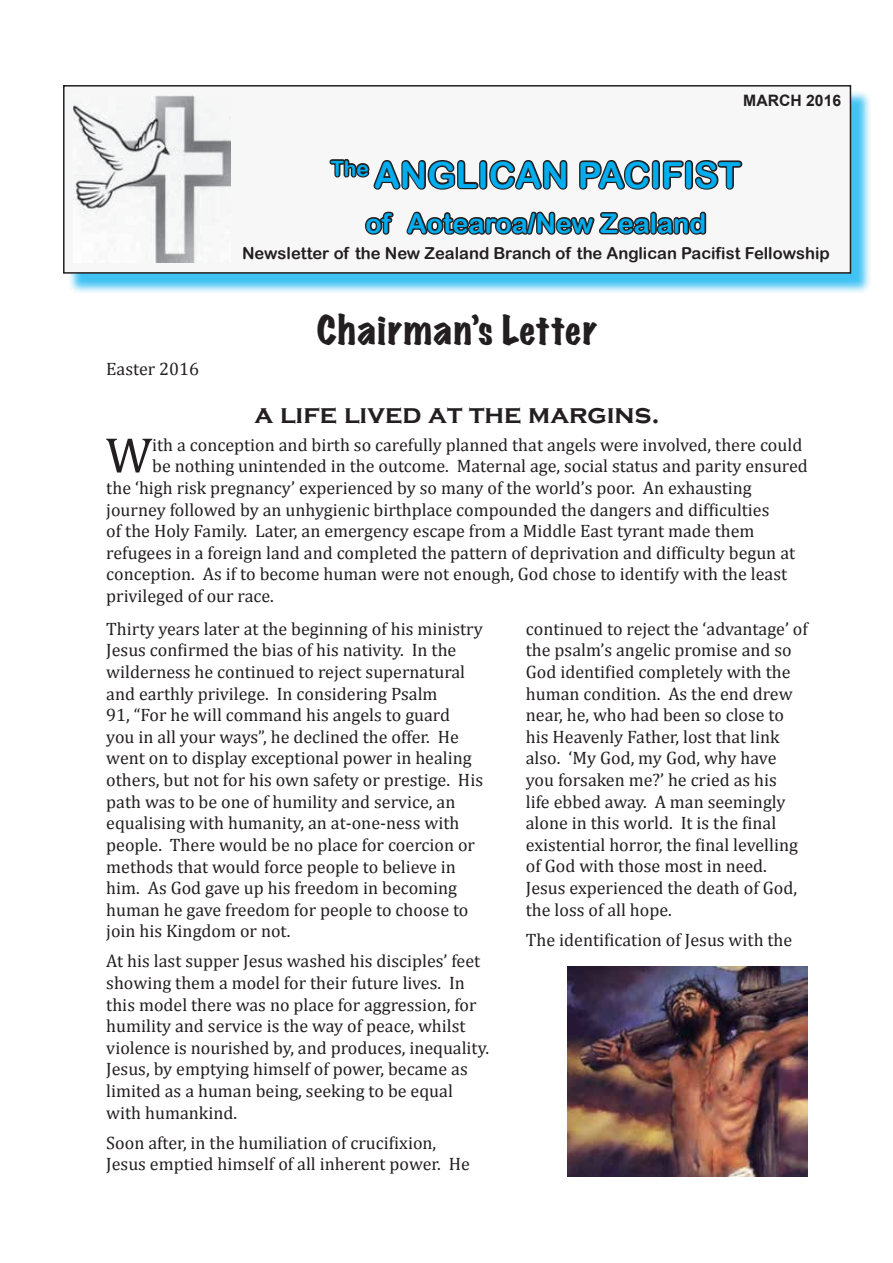
<style>
.page{position:relative;width:893px;height:1263px;background:#fff}
.page>*{position:absolute;margin:0;border:0;box-sizing:border-box;transform-origin:0 0}
.t1{font:50.4px "Cambria";color:#231f20}
.t2{font:36px "Arial Rounded MT Bold";color:#00aeef}
.t3{font:expanded 36px "Marker Felt";letter-spacing:.035em;color:#231f20}
.t4{font:700 27px "Copperplate Gothic";color:#231f20}
.t5{font:27px "Arial Rounded MT Bold";color:#00aeef}
.t6{font:18px/21.6px "Cambria";color:#231f20}
.t7{font:16.5px "Arial Rounded MT Bold";color:#231f20}
.t8{font:700 15.75px "Arial";color:#231f20}
</style>
<div class="page">
<div style="left:68px;top:90px;width:804px;height:205px;background:#00aeef;opacity:.75"></div>
<div style="left:64px;top:86px;width:786px;height:187px;background:#f7f7f8"></div>
<svg style="left:329px;top:158px;width:239px;height:32px"></svg>
<svg style="left:579px;top:160px;width:164px;height:30px"></svg>
<svg style="left:365px;top:211px;width:29px;height:24px"></svg>
<svg style="left:406px;top:211px;width:301px;height:24px"></svg>
<div style="left:63px;top:85px;width:788px;height:189px;border:2px solid #231f20"></div>
<img style="left:73px;top:95px;width:158px;height:167px">
<img style="left:568px;top:966px;width:240px;height:210px">
<p class="t8" style="left:743px;top:90px;width:99px">MARCH 2016</p>
<h2 class="t2" style="left:331px;top:154px;width:412px"><sup>The</sup> ANGLICAN PACIFIST</h2>
<h3 class="t5" style="left:365px;top:207px;width:342px">of Aotearoa/New Zealand</h3>
<p class="t7" style="left:242px;top:243px;width:589px">Newsletter of the New Zealand Branch of the Anglican Pacifist Fellowship</p>
<p class="t6" style="left:106px;top:358px;width:94px">Easter 2016</p>
<h2 class="t3" style="left:317px;top:302px;width:281px">Chairman’s Letter</h2>
<h3 class="t4" style="left:255px;top:399px;width:406px">a life lived at the margins.</h3>
<h1 class="t1" style="left:106px;top:425px;width:48px">W</h1>
<p class="t6" style="left:152px;top:434px;width:652px">ith a conception and birth so carefully planned that angels were involved, there could</p>
<p class="t6" style="left:152px;top:455px;width:657px">be nothing unintended in the outcome. Maternal age, social status and parity ensured</p>
<p class="t6" style="left:106px;top:477px;width:647px">the ‘high risk pregnancy’ experienced by so many of the world’s poor. An exhausting</p>
<p class="t6" style="left:106px;top:498px;width:665px">journey followed by an unhygienic birthplace compounded the dangers and difficulties</p>
<p class="t6" style="left:106px;top:520px;width:650px">of the Holy Family. Later, an emergency escape from a Middle East tyrant made them</p>
<p class="t6" style="left:106px;top:542px;width:690px">refugees in a foreign land and completed the pattern of deprivation and difficulty begun at</p>
<p class="t6" style="left:106px;top:563px;width:682px">conception. As if to become human were not enough, God chose to identify with the least</p>
<p class="t6" style="left:106px;top:585px;width:169px">privileged of our race.</p>
<p class="t6" style="left:106px;top:618px;width:378px">Thirty years later at the beginning of his ministry Jesus confirmed the bias of his nativity. In the wilderness he continued to reject supernatural and earthly privilege. In considering Psalm<br>91, “For he will command his angels to guard<br>you in all your ways”, he declined the offer. He went on to display exceptional power in healing others, but not for his own safety or prestige. His path was to be one of humility and service, an equalising with humanity, an at-one-ness with people. There would be no place for coercion or methods that would force people to believe in him. As God gave up his freedom in becoming human he gave freedom for people to choose to join his Kingdom or not.</p>
<p class="t6" style="left:106px;top:950px;width:384px">At his last supper Jesus washed his disciples’ feet showing them a model for their future lives. In this model there was no place for aggression, for humility and service is the way of peace, whilst violence is nourished by, and produces, inequality.<br>Jesus, by emptying himself of power, became as limited as a human being, seeking to be equal with humankind.</p>
<p class="t6" style="left:106px;top:1132px;width:365px">Soon after, in the humiliation of crucifixion,<br>Jesus emptied himself of all inherent power. He</p>
<p class="t6" style="left:526px;top:618px;width:284px">continued to reject the ‘advantage’ of the psalm’s angelic promise and so<br>God identified completely with the human condition. As the end drew near, he, who had been so close to his Heavenly Father, lost that link also. ‘My God, my God, why have you forsaken me?’ he cried as his<br>life ebbed away. A man seemingly alone in this world. It is the final existential horror, the final levelling of God with those most in need.<br>Jesus experienced the death of God, the loss of all hope.</p>
<p class="t6" style="left:526px;top:929px;width:268px">The identification of Jesus with the</p>
</div>
